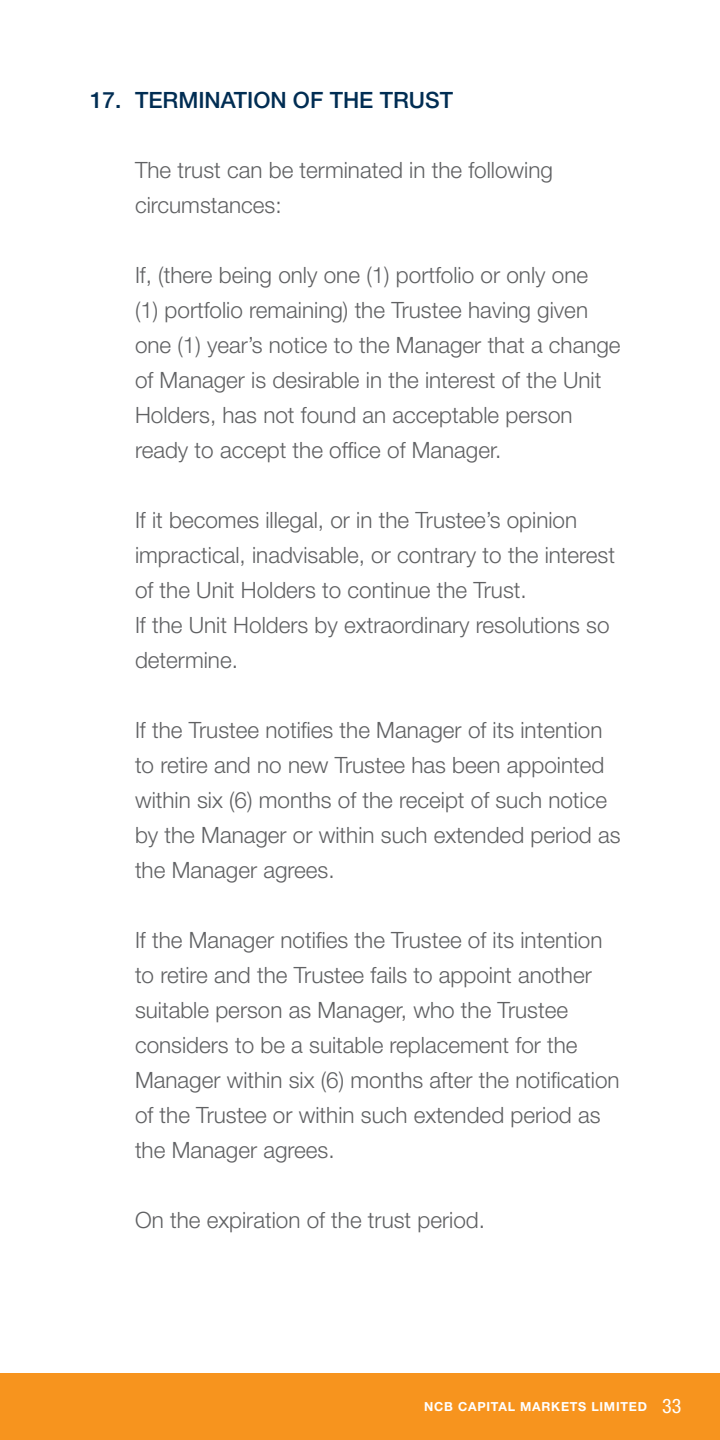
<style>
.page{position:relative;width:720px;height:1440px;background:#fff}
.page>*{position:absolute;margin:0;border:0;box-sizing:border-box;transform-origin:0 0}
.t1{font:300 22.5px/35px "Helvetica Neue LT";color:#606163}
.t2{font:500 22.5px "Helvetica Neue LT";color:#002d53}
.t3{font:700 12.5px "Helvetica Neue LT";letter-spacing:.06em;color:#fff}
.s1{font-weight:400;font-stretch:condensed;font-size:20px}
</style>
<div class="page">
<div style="left:0;top:1373px;width:720px;height:67px;background:#f7941e"></div>
<p class="t2" style="left:90px;top:86px;width:365px">17. TERMINATION OF THE TRUST</p>
<p class="t1" style="left:135px;top:152px;width:420px">The trust can be terminated in the following circumstances:</p>
<p class="t1" style="left:135px;top:257px;width:487px">If, (there being only one (1) portfolio or only one<br>(1) portfolio remaining) the Trustee having given one (1) year’s notice to the Manager that a change of Manager is desirable in the interest of the Unit Holders, has not found an acceptable person ready to accept the office of Manager.</p>
<p class="t1" style="left:135px;top:502px;width:482px">If it becomes illegal, or in the Trustee’s opinion impractical, inadvisable, or contrary to the interest of the Unit Holders to continue the Trust.<br>If the Unit Holders by extraordinary resolutions so determine.</p>
<p class="t1" style="left:135px;top:712px;width:487px">If the Trustee notifies the Manager of its intention to retire and no new Trustee has been appointed within six (6) months of the receipt of such notice by the Manager or within such extended period as the Manager agrees.</p>
<p class="t1" style="left:135px;top:922px;width:486px">If the Manager notifies the Trustee of its intention to retire and the Trustee fails to appoint another suitable person as Manager, who the Trustee considers to be a suitable replacement for the Manager within six (6) months after the notification of the Trustee or within such extended period as the Manager agrees.</p>
<p class="t1" style="left:135px;top:1202px;width:352px">On the expiration of the trust period.</p>
<p class="t3" style="left:424px;top:1399px;width:259px">NCB CAPITAL MARKETS LIMITED <span class="s1">33</span></p>
</div>
